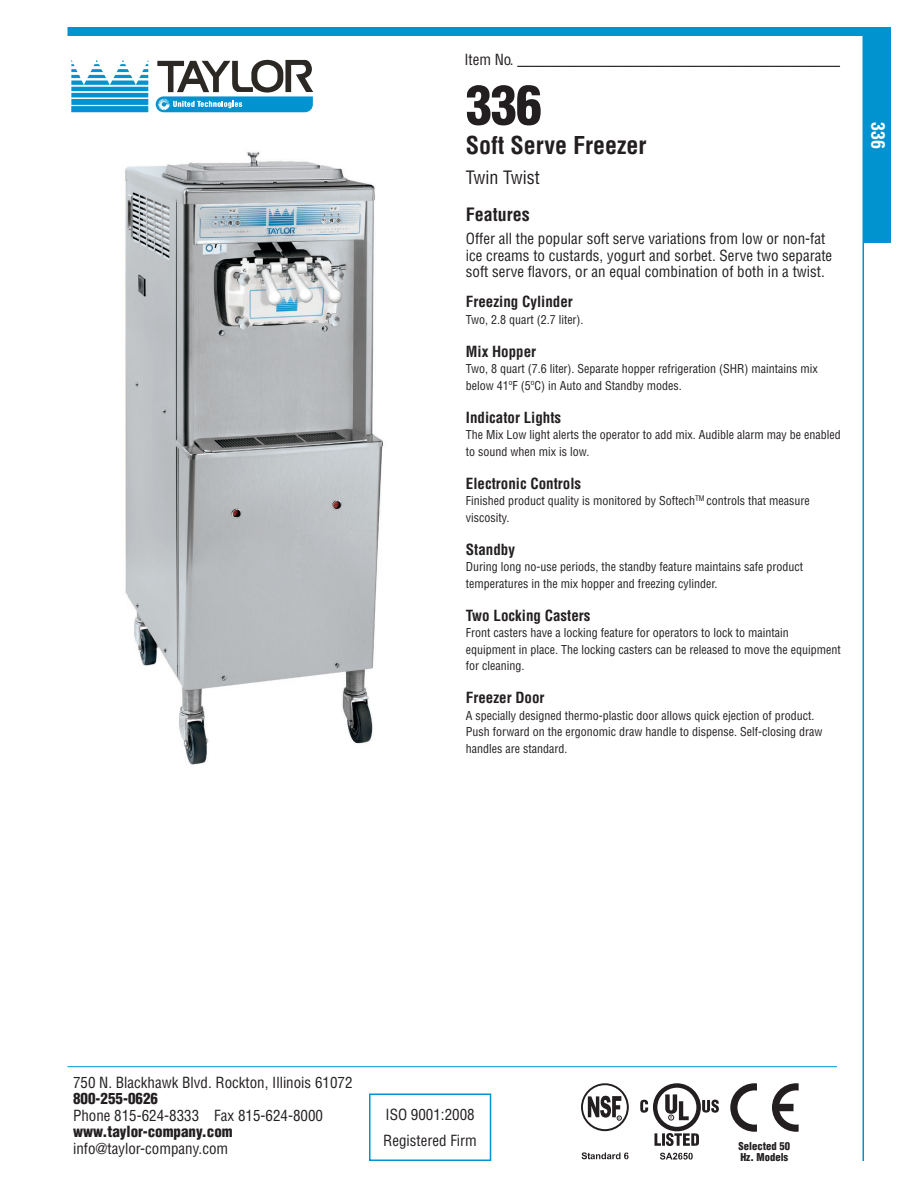
<style>
.page{position:relative;width:918px;height:1188px;background:#fff}
.page>*{position:absolute;margin:0;border:0;box-sizing:border-box;transform-origin:0 0}
.t1{font:900 condensed 52.5px "Helvetica";color:#231f20}
.t2{font:700 condensed 24px "Helvetica";color:#231f20}
.t3{font:condensed 18px "Helvetica";color:#231f20}
.t4{font:700 condensed 18px "Helvetica";color:#231f20}
.t5{font:700 condensed 18px "Helvetica";color:#fff}
.t6{font:condensed 15px/16.5px "Helvetica";color:#231f20}
.t7{font:condensed 15px "Helvetica LT Std";color:#231f20}
.t8{font:700 condensed 15px "Helvetica";color:#231f20}
.t9{font:900 condensed 15px "Helvetica LT Std";color:#231f20}
.t10{font:condensed 12px/16.5px "Helvetica";color:#231f20}
.t11{font:900 condensed 10.65px/10.8px "Helvetica LT Std";color:#231f20}
</style>
<div class="page">
<div style="left:68px;top:27px;width:823px;height:9px;background:#0093d0"></div>
<hr style="left:68px;top:1066px;width:769px;height:1px;background:#0093d0">
<hr style="left:862px;top:27px;width:2px;height:1134px;background:#0093d0">
<div style="left:864px;top:27px;width:27px;height:216px;background:#0093d0"></div>
<img style="left:125px;top:151px;width:258px;height:614px">
<hr style="left:517px;top:66px;width:323px;height:1px;background:#231f20">
<div style="left:369px;top:1094px;width:122px;height:67px;border:2px solid #0093d0"></div>
<svg style="left:71px;top:60px;width:77px;height:52px"></svg>
<svg style="left:156px;top:60px;width:157px;height:52px"></svg>
<svg style="left:660px;top:1153px;width:33px;height:7px"></svg>
<svg style="left:640px;top:1083px;width:79px;height:63px"></svg>
<svg style="left:582px;top:1152px;width:47px;height:7px"></svg>
<svg style="left:581px;top:1083px;width:48px;height:48px"></svg>
<svg style="left:730px;top:1083px;width:27px;height:49px"></svg>
<svg style="left:772px;top:1083px;width:27px;height:49px"></svg>
<p class="t7" style="left:464px;top:50px;width:377px">Item No. ___________________________________________</p>
<h1 class="t1" style="left:466px;top:72px;width:78px">336</h1>
<h2 class="t2" style="left:466px;top:131px;width:182px">Soft Serve Freezer</h2>
<h3 class="t3" style="left:466px;top:167px;width:75px">Twin Twist</h3>
<h3 class="t4" style="left:466px;top:203px;width:65px">Features</h3>
<p class="t6" style="left:466px;top:231px;width:368px">Offer all the popular soft serve variations from low or non-fat ice creams to custards, yogurt and sorbet. Serve two separate soft serve flavors, or an equal combination of both in a twist.</p>
<p class="t8" style="left:466px;top:293px;width:109px">Freezing Cylinder</p>
<p class="t10" style="left:466px;top:311px;width:119px">Two, 2.8 quart (2.7 liter).</p>
<p class="t8" style="left:466px;top:342px;width:72px">Mix Hopper</p>
<p class="t10" style="left:466px;top:361px;width:354px">Two, 8 quart (7.6 liter). Separate hopper refrigeration (SHR) maintains mix below 41ºF (5ºC) in Auto and Standby modes.</p>
<p class="t8" style="left:466px;top:408px;width:97px">Indicator Lights</p>
<p class="t10" style="left:466px;top:427px;width:376px">The Mix Low light alerts the operator to add mix. Audible alarm may be enabled to sound when mix is low.</p>
<p class="t8" style="left:466px;top:474px;width:117px">Electronic Controls</p>
<p class="t10" style="left:466px;top:493px;width:346px">Finished product quality is monitored by Softech<sup>TM</sup> controls that measure viscosity.</p>
<p class="t8" style="left:466px;top:540px;width:51px">Standby</p>
<p class="t10" style="left:466px;top:559px;width:339px">During long no-use periods, the standby feature maintains safe product temperatures in the mix hopper and freezing cylinder.</p>
<p class="t8" style="left:466px;top:606px;width:126px">Two Locking Casters</p>
<p class="t10" style="left:466px;top:625px;width:376px">Front casters have a locking feature for operators to lock to maintain equipment in place. The locking casters can be released to move the equipment for cleaning.</p>
<p class="t8" style="left:466px;top:689px;width:80px">Freezer Door</p>
<p class="t10" style="left:466px;top:707px;width:358px">A specially designed thermo-plastic door allows quick ejection of product.<br>Push forward on the ergonomic draw handle to dispense. Self-closing draw handles are standard.</p>
<h3 class="t5" style="left:889px;top:122px;width:28px;rotate:90deg">336</h3>
<p class="t7" style="left:73px;top:1073px;width:281px">750 N. Blackhawk Blvd. Rockton, Illinois 61072</p>
<p class="t9" style="left:73px;top:1089px;width:86px">800-255-0626</p>
<p class="t7" style="left:73px;top:1106px;width:251px">Phone 815-624-8333 Fax 815-624-8000</p>
<p class="t9" style="left:73px;top:1122px;width:161px">www.taylor-company.com</p>
<p class="t7" style="left:73px;top:1139px;width:157px">info@taylor-company.com</p>
<p class="t6" style="left:383px;top:1102px;width:95px;line-height:25.5px">ISO 9001:2008<br>Registered Firm</p>
<p class="t11" style="left:739px;top:1141px;width:53px">Selected 50<br>Hz. Models</p>
</div>
